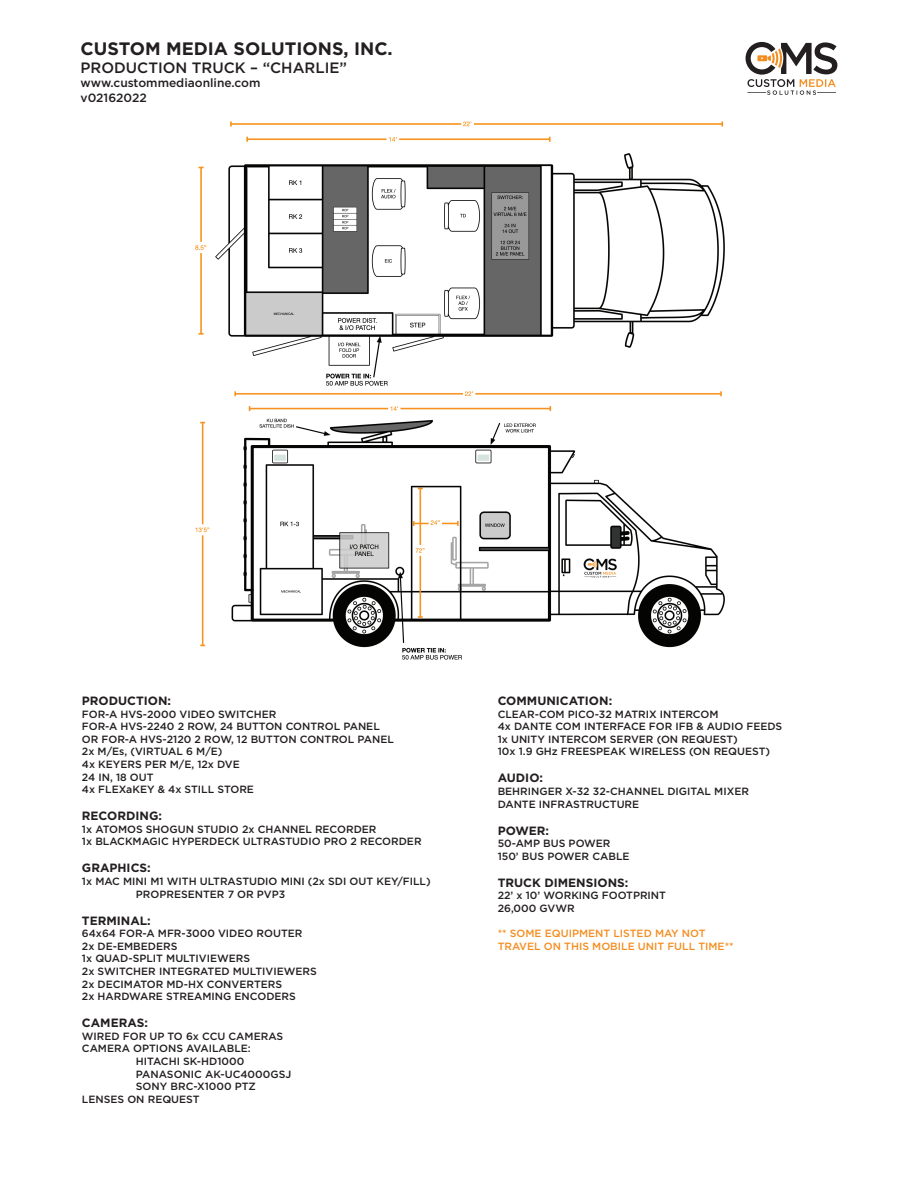
<style>
.page{position:relative;width:918px;height:1188px;background:#fff}
.page>*{position:absolute;margin:0;border:0;box-sizing:border-box;transform-origin:0 0}
.t1{font:700 18px "Gotham";color:#231f20}
.t2{font:500 15px "Gotham";color:#231f20}
.t3{font:700 12px "Gotham";color:#231f20}
.t4{font:500 12px/14.4px "Gotham";color:#231f20}
.t5{font:500 10.5px/12.6px "Gotham";color:#231f20}
.t6{font:500 10.5px/12.6px "Gotham";color:#f48d1f}
</style>
<div class="page">
<img style="left:195px;top:121px;width:529px;height:539px">
<svg style="left:746px;top:42px;width:91px;height:53px"></svg>
<h1 class="t1" style="left:81px;top:37px;width:314px">CUSTOM MEDIA SOLUTIONS, INC.</h1>
<h2 class="t2" style="left:81px;top:58px;width:268px">PRODUCTION TRUCK – “CHARLIE”</h2>
<p class="t4" style="left:81px;top:76px;width:181px">www.custommediaonline.com v02162022</p>
<p class="t3" style="left:82px;top:693px;width:91px">PRODUCTION:</p>
<p class="t5" style="left:82px;top:707px;width:314px">FOR-A HVS-2000 VIDEO SWITCHER<br>FOR-A HVS-2240 2 ROW, 24 BUTTON CONTROL PANEL<br>OR FOR-A HVS-2120 2 ROW, 12 BUTTON CONTROL PANEL<br>2x M/Es, (VIRTUAL 6 M/E)<br>4x KEYERS PER M/E, 12x DVE<br>24 IN, 18 OUT<br>4x FLEXaKEY &amp; 4x STILL STORE</p>
<p class="t3" style="left:82px;top:808px;width:82px">RECORDING:</p>
<p class="t5" style="left:82px;top:823px;width:341px">1x ATOMOS SHOGUN STUDIO 2x CHANNEL RECORDER<br>1x BLACKMAGIC HYPERDECK ULTRASTUDIO PRO 2 RECORDER</p>
<p class="t3" style="left:82px;top:860px;width:70px">GRAPHICS:</p>
<p class="t5" style="left:136px;top:875px;width:296px;text-indent:-54px">1x MAC MINI M1 WITH ULTRASTUDIO MINI (2x SDI OUT KEY/FILL)<br>PROPRESENTER 7 OR PVP3</p>
<p class="t3" style="left:82px;top:912px;width:70px">TERMINAL:</p>
<p class="t5" style="left:82px;top:927px;width:236px">64x64 FOR-A MFR-3000 VIDEO ROUTER<br>2x DE-EMBEDERS<br>1x QUAD-SPLIT MULTIVIEWERS<br>2x SWITCHER INTEGRATED MULTIVIEWERS<br>2x DECIMATOR MD-HX CONVERTERS<br>2x HARDWARE STREAMING ENCODERS</p>
<p class="t3" style="left:82px;top:1015px;width:68px">CAMERAS:</p>
<p class="t5" style="left:82px;top:1030px;width:203px">WIRED FOR UP TO 6x CCU CAMERAS</p>
<p class="t5" style="left:82px;top:1042px;width:170px">CAMERA OPTIONS AVAILABLE:</p>
<p class="t5" style="left:136px;top:1055px;width:110px">HITACHI SK-HD1000</p>
<p class="t5" style="left:136px;top:1067px;width:157px">PANASONIC AK-UC4000GSJ</p>
<p class="t5" style="left:136px;top:1080px;width:122px">SONY BRC-X1000 PTZ</p>
<p class="t5" style="left:82px;top:1093px;width:119px">LENSES ON REQUEST</p>
<p class="t3" style="left:498px;top:693px;width:116px">COMMUNICATION:</p>
<p class="t5" style="left:498px;top:707px;width:286px">CLEAR-COM PICO-32 MATRIX INTERCOM<br>4x DANTE COM INTERFACE FOR IFB &amp; AUDIO FEEDS 1x UNITY INTERCOM SERVER (ON REQUEST)<br>10x 1.9 GHz FREESPEAK WIRELESS (ON REQUEST)</p>
<p class="t3" style="left:498px;top:770px;width:47px">AUDIO:</p>
<p class="t5" style="left:498px;top:785px;width:253px">BEHRINGER X-32 32-CHANNEL DIGITAL MIXER<br>DANTE INFRASTRUCTURE</p>
<p class="t3" style="left:498px;top:822px;width:53px">POWER:</p>
<p class="t5" style="left:498px;top:837px;width:133px">50-AMP BUS POWER<br>150’ BUS POWER CABLE</p>
<p class="t3" style="left:498px;top:875px;width:132px">TRUCK DIMENSIONS:</p>
<p class="t5" style="left:498px;top:889px;width:170px">22’ x 10’ WORKING FOOTPRINT<br>26,000 GVWR</p>
<p class="t6" style="left:498px;top:927px;width:238px">** SOME EQUIPMENT LISTED MAY NOT<br>TRAVEL ON THIS MOBILE UNIT FULL TIME**</p>
</div>
